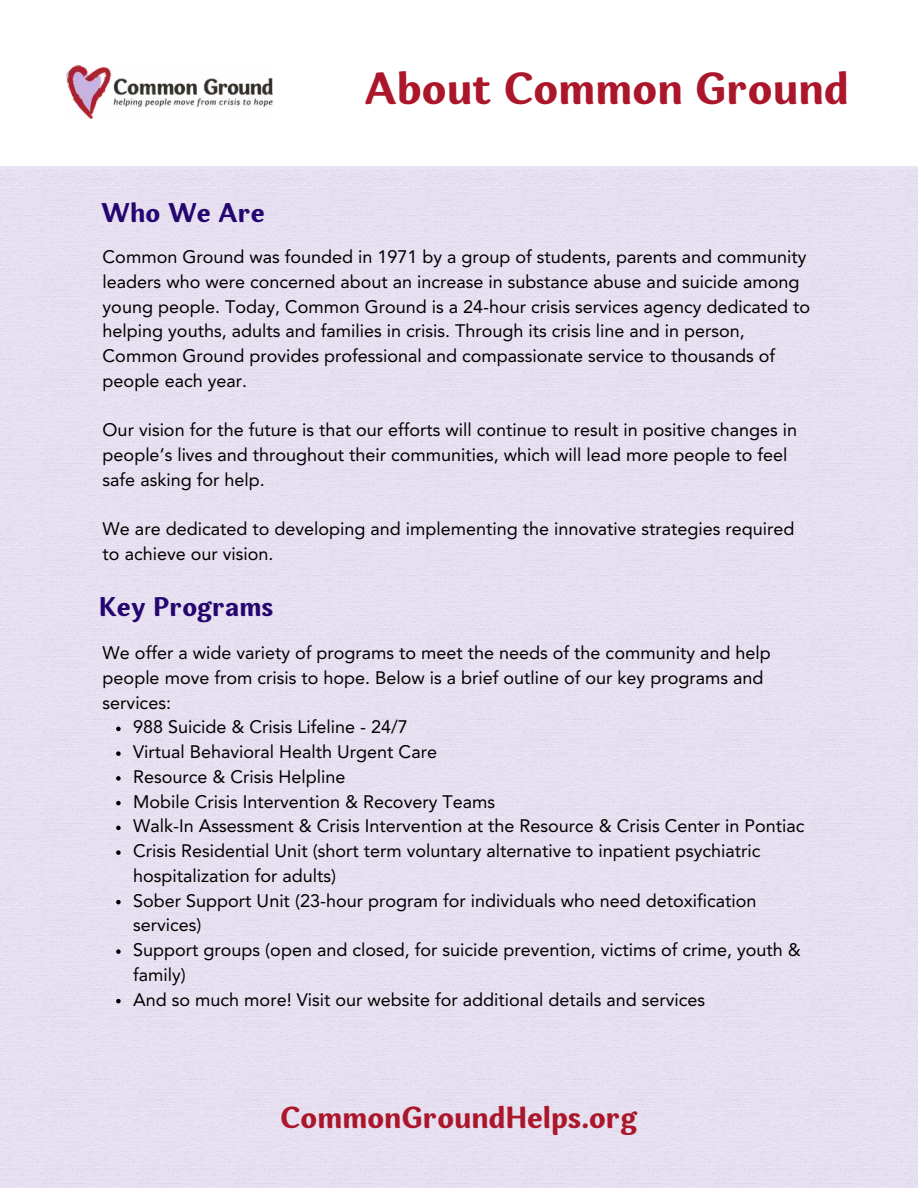
<style>
.page{position:relative;width:918px;height:1188px;background:#fff}
.page>*{position:absolute;margin:0;border:0;box-sizing:border-box;transform-origin:0 0}
.t1{font:700 45px "Espuma Pro";color:#ab162b}
.t2{font:700 30.45px "Espuma Pro";color:#ab162b}
.t3{font:700 27px "Espuma Pro";color:#250670}
.t4{font:18px/24.8px "Avenir LT Std";color:#000}
</style>
<div class="page">
<div style="left:0;top:166px;width:918px;height:1022px;background:#e6e0f0"></div>
<svg style="left:116px;top:727px;width:5px;height:4px"></svg>
<svg style="left:116px;top:751px;width:5px;height:5px"></svg>
<svg style="left:116px;top:776px;width:5px;height:5px"></svg>
<svg style="left:116px;top:801px;width:5px;height:4px"></svg>
<svg style="left:116px;top:826px;width:5px;height:4px"></svg>
<svg style="left:116px;top:850px;width:5px;height:5px"></svg>
<svg style="left:116px;top:900px;width:5px;height:4px"></svg>
<svg style="left:116px;top:949px;width:5px;height:5px"></svg>
<svg style="left:116px;top:999px;width:5px;height:4px"></svg>
<img style="left:66px;top:65px;width:206px;height:53px">
<h3 class="t3" style="left:101px;top:197px;width:165px">Who We Are</h3>
<h1 class="t1" style="left:364px;top:61px;width:486px">About Common Ground</h1>
<p class="t4" style="left:103px;top:245px;width:709px">Common Ground was founded in 1971 by a group of students, parents and community leaders who were concerned about an increase in substance abuse and suicide among young people. Today, Common Ground is a 24-hour crisis services agency dedicated to helping youths, adults and families in crisis. Through its crisis line and in person, Common Ground provides professional and compassionate service to thousands of people each year.</p>
<p class="t4" style="left:103px;top:418px;width:696px">Our vision for the future is that our efforts will continue to result in positive changes in people’s lives and throughout their communities, which will lead more people to feel safe asking for help.</p>
<p class="t4" style="left:103px;top:517px;width:693px">We are dedicated to developing and implementing the innovative strategies required to achieve our vision.</p>
<h3 class="t3" style="left:99px;top:590px;width:176px">Key Programs</h3>
<p class="t4" style="left:103px;top:641px;width:670px">We offer a wide variety of programs to meet the needs of the community and help people move from crisis to hope. Below is a brief outline of our key programs and services:</p>
<p class="t4" style="left:133px;top:715px;width:673px">988 Suicide &amp; Crisis Lifeline - 24/7<br>Virtual Behavioral Health Urgent Care<br>Resource &amp; Crisis Helpline<br>Mobile Crisis Intervention &amp; Recovery Teams<br>Walk-In Assessment &amp; Crisis Intervention at the Resource &amp; Crisis Center in Pontiac Crisis Residential Unit (short term voluntary alternative to inpatient psychiatric hospitalization for adults)<br>Sober Support Unit (23-hour program for individuals who need detoxification services)<br>Support groups (open and closed, for suicide prevention, victims of crime, youth &amp; family)<br>And so much more! Visit our website for additional details and services</p>
<h2 class="t2" style="left:281px;top:1100px;width:358px">CommonGroundHelps.org</h2>
</div>
